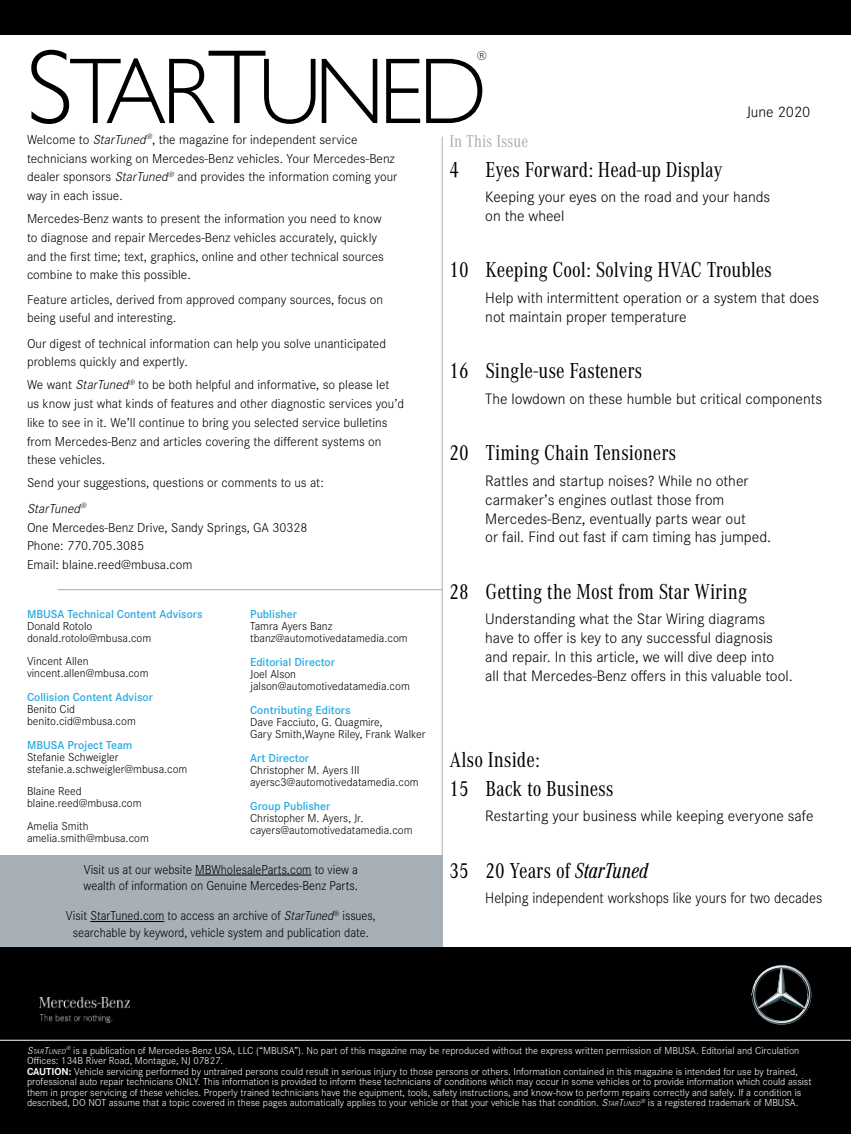
<style>
.page{position:relative;width:851px;height:1134px;background:#fff}
.page>*{position:absolute;margin:0;border:0;box-sizing:border-box;transform-origin:0 0}
.t1{font:300 94.05px "Gill Sans Nova";letter-spacing:-.06em;color:#000}
.t2{font:22.5px/29.2px "Corporate A Con";color:#000}
.t3{font:18px "Corporate A Con";color:#a7b0b6}
.t4{font:300 15.75px/18.9px "Corporate S";color:#000}
.t5{font:300 15.75px "Corporate S";color:#000;scale:.93 1}
.t6{font:600 15.75px "Corporate S";color:#fff}
.t7{font:300 13.5px/18.8px "Corporate S";color:#000}
.t8{font:300 13.5px/16.5px "Corporate S";color:#000;scale:.93 1}
.t9{font:300 12.75px "Gill Sans Nova";color:#000}
.t10{font:300 12px/12px "Corporate S";color:#000}
.t11{font:600 12px "Corporate S";color:#28aae1}
.t12{font:300 10.5px/10.5px "Corporate S";color:#fff}
.t13{font:italic 300 7.35px "Corporate S";color:#fff}
.s1{font-size:106.05px}
.s2{font-style:italic}
.s3{font-weight:700}
.s4{font-style:italic;font-size:7.35px}
.s5{font-size:10.5px}
.s6{font-size:10.95px}
</style>
<div class="page">
<div style="left:0;top:947px;width:850px;height:187px;background:#000"></div>
<div style="left:0;top:0;width:850px;height:35px;background:#000"></div>
<hr style="left:442px;top:137px;width:1px;height:799px;background:#a7b0b6">
<hr style="left:58px;top:589px;width:384px;height:1px;background:#a7b0b6">
<div style="left:0;top:855px;width:442px;height:92px;background:#a7b0b6"></div>
<hr style="left:195px;top:875px;width:116px;height:1px;background:#000">
<hr style="left:90px;top:921px;width:74px;height:1px;background:#000">
<hr style="left:0;top:1040px;width:850px;height:1px;background:#fff">
<svg style="left:751px;top:965px;width:60px;height:60px"></svg>
<img style="left:40px;top:998px;width:89px;height:25px">
<h1 class="t1" style="left:27px;top:34px;width:461px"><span class="s1">S</span>TAR<span class="s1">T</span>UNED</h1>
<p class="t9" style="left:476px;top:47px;width:12px">®</p>
<p class="t4" style="left:746px;top:102px;width:65px">June 2020</p>
<p class="t7" style="left:27px;top:130px;width:372px">Welcome to <span class="s2">StarTuned</span><sup>®</sup>, the magazine for independent service technicians working on Mercedes-Benz vehicles. Your Mercedes-Benz dealer sponsors <span class="s2">StarTuned</span><sup>®</sup> and provides the information coming your way in each issue.</p>
<p class="t7" style="left:27px;top:209px;width:358px">Mercedes-Benz wants to present the information you need to know to diagnose and repair Mercedes-Benz vehicles accurately, quickly and the first time; text, graphics, online and other technical sources combine to make this possible.</p>
<p class="t7" style="left:27px;top:289px;width:357px">Feature articles, derived from approved company sources, focus on being useful and interesting.</p>
<p class="t7" style="left:27px;top:333px;width:360px">Our digest of technical information can help you solve unanticipated problems quickly and expertly.</p>
<p class="t7" style="left:27px;top:375px;width:378px">We want <span class="s2">StarTuned</span><sup>®</sup> to be both helpful and informative, so please let us know just what kinds of features and other diagnostic services you’d like to see in it. We’ll continue to bring you selected service bulletins from Mercedes-Benz and articles covering the different systems on these vehicles.</p>
<p class="t7" style="left:27px;top:470px;width:298px;line-height:25.5px">Send your suggestions, questions or comments to us at:<br><span class="s2">StarTuned</span><sup>®</sup></p>
<p class="t7" style="left:27px;top:517px;width:282px">One Mercedes-Benz Drive, Sandy Springs, GA 30328<br>Phone: 770.705.3085<br>Email: blaine.reed@mbusa.com</p>
<p class="t11" style="left:27px;top:606px;width:177px">MBUSA Technical Content Advisors</p>
<p class="t10" style="left:27px;top:620px;width:126px">Donald Rotolo donald.rotolo@mbusa.com</p>
<p class="t10" style="left:27px;top:654px;width:123px">Vincent Allen vincent.allen@mbusa.com</p>
<p class="t11" style="left:27px;top:689px;width:127px">Collision Content Advisor</p>
<p class="t10" style="left:27px;top:702px;width:110px">Benito Cid benito.cid@mbusa.com</p>
<p class="t11" style="left:27px;top:737px;width:107px">MBUSA Project Team</p>
<p class="t10" style="left:27px;top:750px;width:162px">Stefanie Schweigler stefanie.a.schweigler@mbusa.com</p>
<p class="t10" style="left:27px;top:785px;width:116px">Blaine Reed blaine.reed@mbusa.com</p>
<p class="t10" style="left:27px;top:819px;width:123px">Amelia Smith amelia.smith@mbusa.com</p>
<p class="t11" style="left:250px;top:606px;width:48px">Publisher</p>
<p class="t10" style="left:250px;top:620px;width:159px">Tamra Ayers Banz tbanz@automotivedatamedia.com</p>
<p class="t11" style="left:250px;top:654px;width:86px">Editorial Director</p>
<p class="t10" style="left:250px;top:668px;width:161px">Joel Alson jalson@automotivedatamedia.com</p>
<p class="t11" style="left:250px;top:702px;width:102px">Contributing Editors</p>
<p class="t10" style="left:250px;top:716px;width:177px">Dave Facciuto, G. Quagmire,<br>Gary Smith,Wayne Riley, Frank Walker</p>
<p class="t11" style="left:250px;top:750px;width:60px">Art Director</p>
<p class="t10" style="left:250px;top:764px;width:170px">Christopher M. Ayers III ayersc3@automotivedatamedia.com</p>
<p class="t11" style="left:250px;top:798px;width:82px">Group Publisher</p>
<p class="t10" style="left:250px;top:812px;width:164px">Christopher M. Ayers, Jr. cayers@automotivedatamedia.com</p>
<p class="t8" style="left:84px;top:861px;width:297px">Visit us at our website MBWholesaleParts.com to view a wealth of information on Genuine Mercedes-Benz Parts.</p>
<p class="t8" style="left:66px;top:907px;width:335px;text-align:center">Visit StarTuned.com to access an archive of <span class="s2">StarTuned</span><sup>®</sup> issues, searchable by keyword, vehicle system and publication date.</p>
<h3 class="t3" style="left:449px;top:130px;width:80px">In This Issue</h3>
<h2 class="t2" style="left:449px;top:154px;width:274px">4 Eyes Forward: Head-up Display</h2>
<p class="t4" style="left:485px;top:187px;width:286px">Keeping your eyes on the road and your hands on the wheel</p>
<h2 class="t2" style="left:449px;top:255px;width:324px">10 Keeping Cool: Solving HVAC Troubles</h2>
<p class="t4" style="left:485px;top:288px;width:335px">Help with intermittent operation or a system that does not maintain proper temperature</p>
<h2 class="t2" style="left:449px;top:356px;width:194px">16 Single-use Fasteners</h2>
<p class="t4" style="left:485px;top:389px;width:338px">The lowdown on these humble but critical components</p>
<h2 class="t2" style="left:449px;top:437px;width:228px">20 Timing Chain Tensioners</h2>
<p class="t4" style="left:485px;top:471px;width:287px">Rattles and startup noises? While no other carmaker’s engines outlast those from Mercedes-Benz, eventually parts wear out<br>or fail. Find out fast if cam timing has jumped.</p>
<h2 class="t2" style="left:449px;top:576px;width:299px">28 Getting the Most from Star Wiring</h2>
<p class="t4" style="left:485px;top:609px;width:309px">Understanding what the Star Wiring diagrams have to offer is key to any successful diagnosis and repair. In this article, we will dive deep into<br>all that Mercedes-Benz offers in this valuable tool.</p>
<h2 class="t2" style="left:449px;top:744px;width:166px">Also Inside:<br>15 Back to Business</h2>
<p class="t4" style="left:485px;top:806px;width:330px">Restarting your business while keeping everyone safe</p>
<h2 class="t2" style="left:449px;top:855px;width:200px">35 20 Years of <span class="s2">StarTuned</span></h2>
<p class="t5" style="left:485px;top:888px;width:364px">Helping independent workshops like yours for two decades</p>
<p class="t12" style="left:27px;top:1044px;width:786px;text-indent:39px"><sup>®</sup> is a publication of Mercedes-Benz USA, LLC (“MBUSA”). No part of this magazine may be reproduced without the express written permission of MBUSA. Editorial and Circulation Offices: 134B River Road, Montague, NJ 07827.<br><span class="s3">CAUTION:</span> Vehicle servicing performed by untrained persons could result in serious injury to those persons or others. Information contained in this magazine is intended for use by trained, professional auto repair technicians ONLY. This information is provided to inform these technicians of conditions which may occur in some vehicles or to provide information which could assist them in proper servicing of these vehicles. Properly trained technicians have the equipment, tools, safety instructions, and know-how to perform repairs correctly and safely. If a condition is described, DO NOT assume that a topic covered in these pages automatically applies to your vehicle or that your vehicle has that condition. <span class="s2">S</span><span class="s4">TAR</span><span class="s2">T</span><span class="s4">UNED</span></p>
<p class="t13" style="left:27px;top:1046px;width:42px"><span class="s5">S</span>TAR<span class="s5">T</span>UNED</p>
<p class="t6" style="left:719px;top:1090px;width:65px">J<span class="s6">UNE</span> 2020</p>
<p class="t12" style="left:640px;top:1097px;width:160px"><sup>®</sup> is a registered trademark of MBUSA.</p>
</div>
